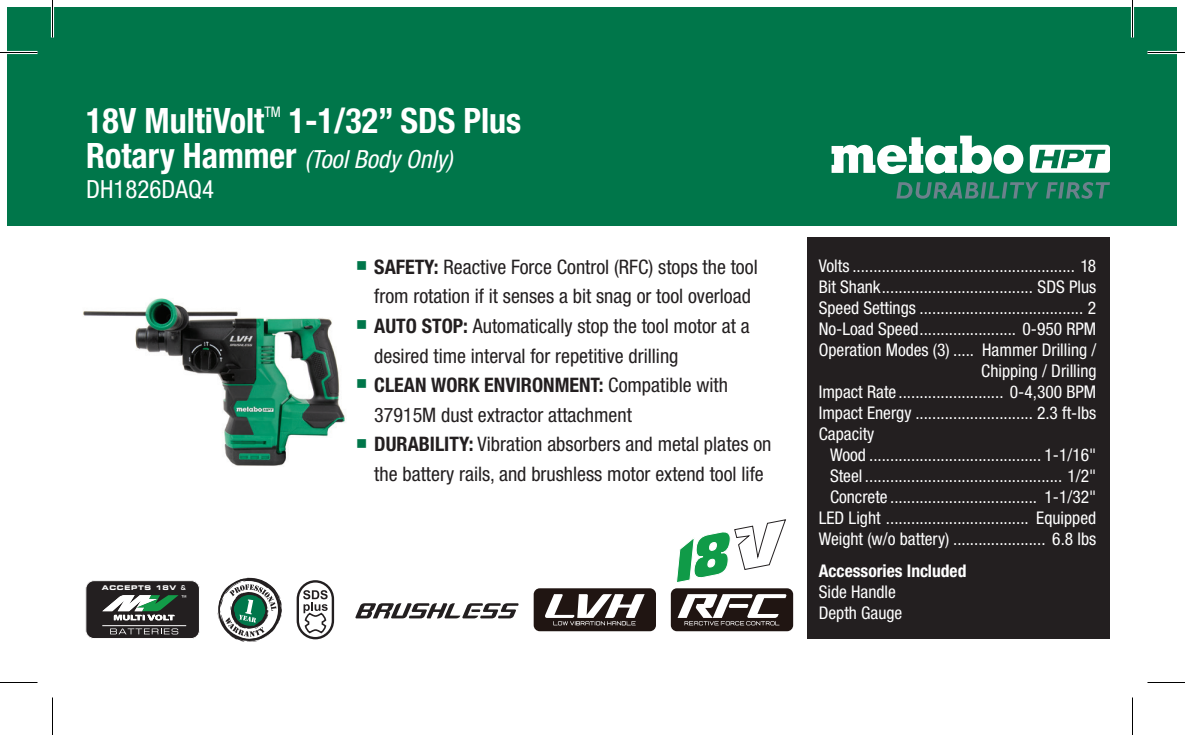
<style>
.page{position:relative;width:1185px;height:735px;background:#fff}
.page>*{position:absolute;margin:0;border:0;box-sizing:border-box;transform-origin:0 0}
.t1{font:700 condensed 35px "Helvetica Neue LT Std";color:#fff}
.t2{font:italic condensed 25px/30px "Helvetica Neue LT Std";color:#fff}
.t3{font:condensed 20px/29.5px "Helvetica Neue LT Std";color:#231f20;text-align:center}
.t4{font:condensed 17.5px/21px "Helvetica Neue LT Std";color:#fff}
.t5{font:700 condensed 17.5px "Helvetica Neue LT Std";color:#fff}
.t6{font:condensed 14.5px "Helvetica Neue LT Std";color:#fff}
.t7{font:6.5px "Eurostile LT Std Bold Ex 2";letter-spacing:.1em;color:#fff}
.s1{font-weight:700;font-style:normal;font-size:35px}
.s2{font-style:normal}
.s3{font-family:"Eurostile LT Std";font-weight:600}
.s4{color:#00764a}
.s5{font-weight:700}
</style>
<div class="page">
<div style="left:808px;top:237px;width:302px;height:401px;background:#231f20"></div>
<div style="left:8px;top:8px;width:1170px;height:218px;background:#00764a"></div>
<svg style="left:1030px;top:145px;width:80px;height:28px"></svg>
<svg style="left:832px;top:136px;width:191px;height:38px"></svg>
<svg style="left:896px;top:182px;width:143px;height:17px"></svg>
<svg style="left:1046px;top:182px;width:64px;height:17px"></svg>
<div style="left:85px;top:580px;width:115px;height:59px;background:#231f20;border:1px solid #fff;border-radius:8px"></div>
<svg style="left:102px;top:595px;width:84px;height:25px"></svg>
<svg style="left:110px;top:628px;width:68px;height:6px"></svg>
<hr style="left:102px;top:625px;width:84px;height:1px;background:#fff">
<svg style="left:355px;top:603px;width:164px;height:15px"></svg>
<div style="left:534px;top:588px;width:122px;height:43px;background:#201512;border-radius:6px"></div>
<svg style="left:545px;top:594px;width:100px;height:31px"></svg>
<div style="left:671px;top:588px;width:122px;height:43px;background:#201512;border-radius:6px"></div>
<svg style="left:678px;top:594px;width:109px;height:31px"></svg>
<div style="left:297px;top:580px;width:37px;height:59px;border:2px solid #231f20;border-radius:18px"></div>
<svg style="left:303px;top:590px;width:25px;height:46px"></svg>
<svg style="left:218px;top:578px;width:64px;height:64px"></svg>
<img style="left:83px;top:298px;width:262px;height:168px">
<svg style="left:676px;top:519px;width:110px;height:64px"></svg>
<hr style="left:0;top:51px;width:38px;height:3px;background:#fff">
<hr style="left:1148px;top:51px;width:37px;height:3px;background:#fff">
<hr style="left:51px;top:0;width:3px;height:38px;background:#fff">
<hr style="left:1131px;top:0;width:3px;height:38px;background:#fff">
<hr style="left:0;top:52px;width:38px;height:1px;background:#000">
<hr style="left:1148px;top:52px;width:37px;height:1px;background:#000">
<hr style="left:0;top:682px;width:38px;height:1px;background:#000">
<hr style="left:1148px;top:682px;width:37px;height:1px;background:#000">
<hr style="left:52px;top:0;width:1px;height:38px;background:#000">
<hr style="left:52px;top:698px;width:1px;height:37px;background:#000">
<hr style="left:1132px;top:0;width:1px;height:38px;background:#000">
<hr style="left:1132px;top:698px;width:1px;height:37px;background:#000">
<h1 class="t1" style="left:86px;top:99px;width:180px">18V MultiVolt</h1>
<p class="t6" style="left:264px;top:103px;width:18px">TM</p>
<h1 class="t1" style="left:289px;top:99px;width:234px">1-1/32” SDS Plus</h1>
<h2 class="t2" style="left:86px;top:144px;width:368px"><span class="s1">Rotary Hammer</span> (Tool Body Only)<br><span class="s2">DH1826DAQ4</span></h2>
<p class="t7" style="left:102px;top:583px;width:86px">ACCEPTS 18V <span class="s3">&amp;</span></p>
<p class="t3" style="left:356px;top:252px;width:403px"><span class="s4">■</span> <span class="s5">SAFETY:</span> Reactive Force Control (RFC) stops the tool from rotation if it senses a bit snag or tool overload</p>
<p class="t3" style="left:374px;top:311px;width:377px;text-align:left;text-indent:-18px"><span class="s4">■</span> <span class="s5">AUTO STOP:</span> Automatically stop the tool motor at a desired time interval for repetitive drilling</p>
<p class="t3" style="left:374px;top:370px;width:355px;text-align:left;text-indent:-18px"><span class="s4">■</span> <span class="s5">CLEAN WORK ENVIRONMENT:</span> Compatible with<br>37915M dust extractor attachment</p>
<p class="t3" style="left:356px;top:430px;width:417px"><span class="s4">■</span> <span class="s5">DURABILITY:</span> Vibration absorbers and metal plates on the battery rails, and brushless motor extend tool life</p>
<p class="t4" style="left:819px;top:255px;width:279px">Volts ..................................................... 18</p>
<p class="t4" style="left:819px;top:276px;width:279px">Bit Shank.................................... SDS Plus</p>
<p class="t4" style="left:819px;top:297px;width:279px">Speed Settings ....................................... 2</p>
<p class="t4" style="left:819px;top:318px;width:279px">No-Load Speed....................... 0-950 RPM</p>
<p class="t4" style="left:819px;top:339px;width:279px">Operation Modes (3) ..... Hammer Drilling /</p>
<p class="t4" style="left:981px;top:360px;width:117px">Chipping / Drilling</p>
<p class="t4" style="left:819px;top:381px;width:279px">Impact Rate ......................... 0-4,300 BPM</p>
<p class="t4" style="left:819px;top:402px;width:279px">Impact Energy ............................ 2.3 ft-lbs</p>
<p class="t4" style="left:819px;top:423px;width:57px">Capacity</p>
<p class="t4" style="left:830px;top:444px;width:268px">Wood ......................................... 1-1/16"</p>
<p class="t4" style="left:830px;top:465px;width:268px">Steel ............................................... 1/2"</p>
<p class="t4" style="left:830px;top:486px;width:268px">Concrete ................................... 1-1/32"</p>
<p class="t4" style="left:819px;top:507px;width:279px">LED Light .................................. Equipped</p>
<p class="t4" style="left:819px;top:528px;width:279px">Weight (w/o battery) ...................... 6.8 lbs</p>
<p class="t5" style="left:819px;top:560px;width:149px">Accessories Included</p>
<p class="t4" style="left:819px;top:581px;width:85px">Side Handle<br>Depth Gauge</p>
</div>
